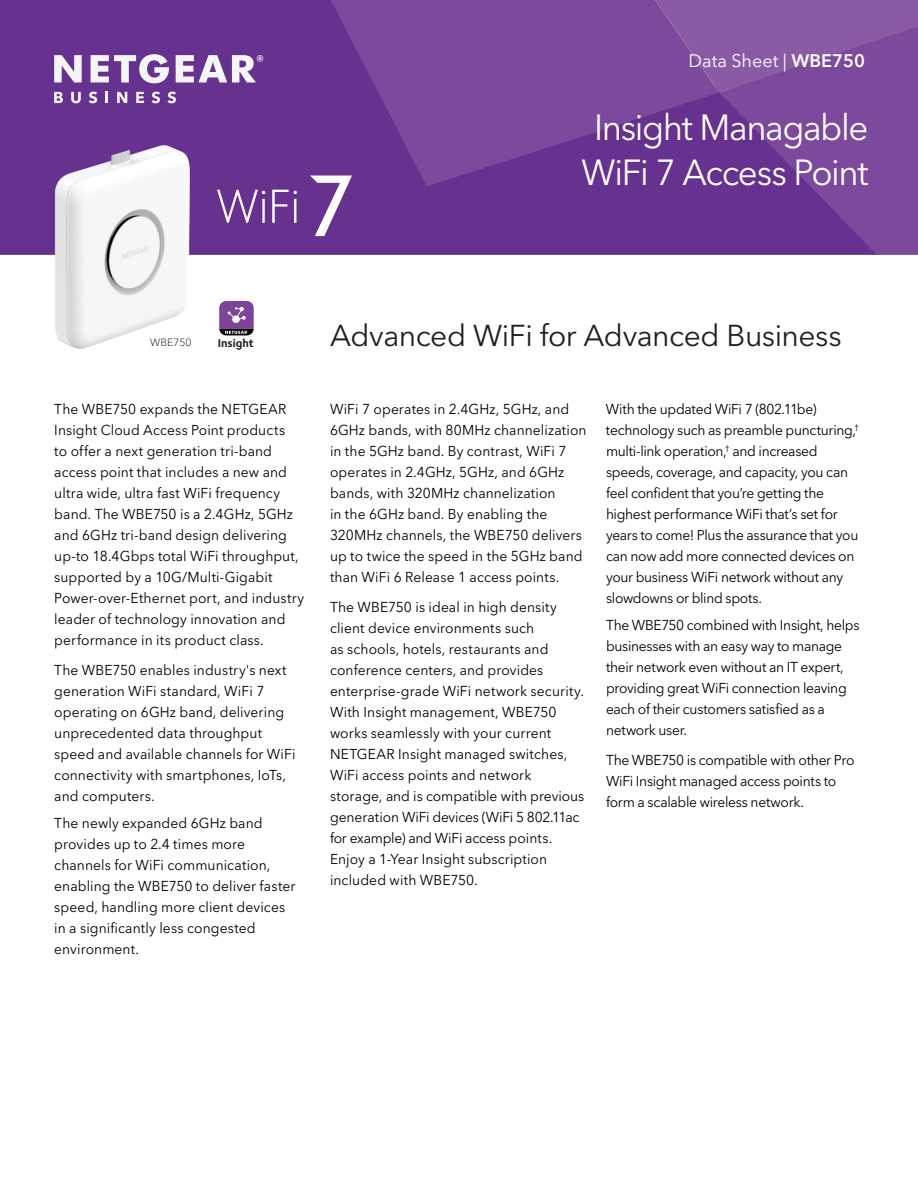
<style>
.page{position:relative;width:918px;height:1188px;background:#fff}
.page>*{position:absolute;margin:0;border:0;box-sizing:border-box;transform-origin:0 0}
.t1{font:36px/45px "Avenir Next LT Pro";letter-spacing:-.04em;color:#fff;text-align:center}
.t2{font:30px "Avenir Next LT Pro";letter-spacing:-.015em;color:#231f20}
.t3{font:18px "Avenir Next LT Pro";color:#fff}
.t4{font:14.25px/21px "Avenir Next LT Pro";letter-spacing:.005em;color:#000001}
.t5{font:14.25px/21px "Avenir Next LT Pro";letter-spacing:-.025em;color:#000001}
.t6{font:14.25px/21px "Avenir Next LT Pro";letter-spacing:-.02em;color:#000001}
.t7{font:700 11.7px "Foundry Sterling";color:#231f20}
.t8{font:300 10.5px "Avenir Next LT Pro";letter-spacing:.01em;color:#231f20}
.s1{font-weight:600}
</style>
<div class="page">
<div style="left:0;top:0;width:719px;height:255px;background:#67318f"></div>
<svg style="left:719px;top:93px;width:199px;height:162px;background:#733f96"></svg>
<svg style="left:324px;top:0;width:395px;height:186px;background:#744097"></svg>
<svg style="left:646px;top:0;width:272px;height:93px;background:#8453a1"></svg>
<svg style="left:54px;top:92px;width:9px;height:11px"></svg>
<svg style="left:71px;top:92px;width:10px;height:11px"></svg>
<svg style="left:89px;top:92px;width:8px;height:11px"></svg>
<svg style="left:106px;top:92px;width:2px;height:11px"></svg>
<svg style="left:117px;top:92px;width:10px;height:11px"></svg>
<svg style="left:136px;top:92px;width:8px;height:11px"></svg>
<svg style="left:152px;top:92px;width:8px;height:11px"></svg>
<svg style="left:167px;top:92px;width:9px;height:11px"></svg>
<svg style="left:176px;top:55px;width:87px;height:27px"></svg>
<svg style="left:91px;top:54px;width:78px;height:29px"></svg>
<svg style="left:54px;top:55px;width:28px;height:27px"></svg>
<img style="left:37px;top:128px;width:169px;height:221px">
<svg style="left:219px;top:301px;width:35px;height:34px"></svg>
<svg style="left:217px;top:190px;width:49px;height:33px;background:#895fa8"></svg>
<svg style="left:272px;top:190px;width:26px;height:33px"></svg>
<svg style="left:310px;top:176px;width:42px;height:60px"></svg>
<p class="t3" style="left:689px;top:50px;width:178px">Data Sheet | <span class="s1">WBE750</span></p>
<h1 class="t1" style="left:582px;top:104px;width:288px">Insight Managable<br>WiFi 7 Access Point</h1>
<p class="t8" style="left:150px;top:336px;width:43px">WBE750</p>
<p class="t7" style="left:218px;top:336px;width:38px">Insight</p>
<p class="t4" style="left:54px;top:399px;width:251px">The WBE750 expands the NETGEAR Insight Cloud Access Point products<br>to offer a next generation tri-band access point that includes a new and ultra wide, ultra fast WiFi frequency band. The WBE750 is a 2.4GHz, 5GHz and 6GHz tri-band design delivering up-to 18.4Gbps total WiFi throughput, supported by a 10G/Multi-Gigabit Power-over-Ethernet port, and industry leader of technology innovation and performance in its product class.</p>
<p class="t4" style="left:54px;top:660px;width:243px">The WBE750 enables industry's next generation WiFi standard, WiFi 7 operating on 6GHz band, delivering unprecedented data throughput speed and available channels for WiFi connectivity with smartphones, IoTs, and computers.</p>
<p class="t4" style="left:54px;top:813px;width:243px">The newly expanded 6GHz band provides up to 2.4 times more channels for WiFi communication, enabling the WBE750 to deliver faster speed, handling more client devices in a significantly less congested environment.</p>
<h2 class="t2" style="left:330px;top:318px;width:513px">Advanced WiFi for Advanced Business</h2>
<p class="t4" style="left:330px;top:399px;width:258px">WiFi 7 operates in 2.4GHz, 5GHz, and 6GHz bands, with 80MHz channelization in the 5GHz band. By contrast, WiFi 7 operates in 2.4GHz, 5GHz, and 6GHz bands, with 320MHz channelization<br>in the 6GHz band. By enabling the 320MHz channels, the WBE750 delivers up to twice the speed in the 5GHz band than WiFi 6 Release 1 access points.</p>
<p class="t4" style="left:330px;top:597px;width:256px">The WBE750 is ideal in high density client device environments such<br>as schools, hotels, restaurants and conference centers, and provides enterprise-grade WiFi network security.<br>With Insight management, WBE750 works seamlessly with your current NETGEAR Insight managed switches, WiFi access points and network storage, and is compatible with previous generation WiFi devices (WiFi 5 802.11ac for example) and WiFi access points.<br>Enjoy a 1-Year Insight subscription included with WBE750.</p>
<p class="t5" style="left:606px;top:399px;width:255px">With the updated WiFi 7 (802.11be) technology such as preamble puncturing,<sup>† </sup>multi-link operation,<sup>†</sup> and increased speeds, coverage, and capacity, you can feel confident that you’re getting the highest performance WiFi that’s set for years to come! Plus the assurance that you can now add more connected devices on your business WiFi network without any slowdowns or blind spots.</p>
<p class="t5" style="left:606px;top:615px;width:255px">The WBE750 combined with Insight, helps businesses with an easy way to manage their network even without an IT expert, providing great WiFi connection leaving each of their customers satisfied as a network user.</p>
<p class="t6" style="left:606px;top:750px;width:250px">The WBE750 is compatible with other Pro<br>WiFi Insight managed access points to form a scalable wireless network.</p>
</div>
